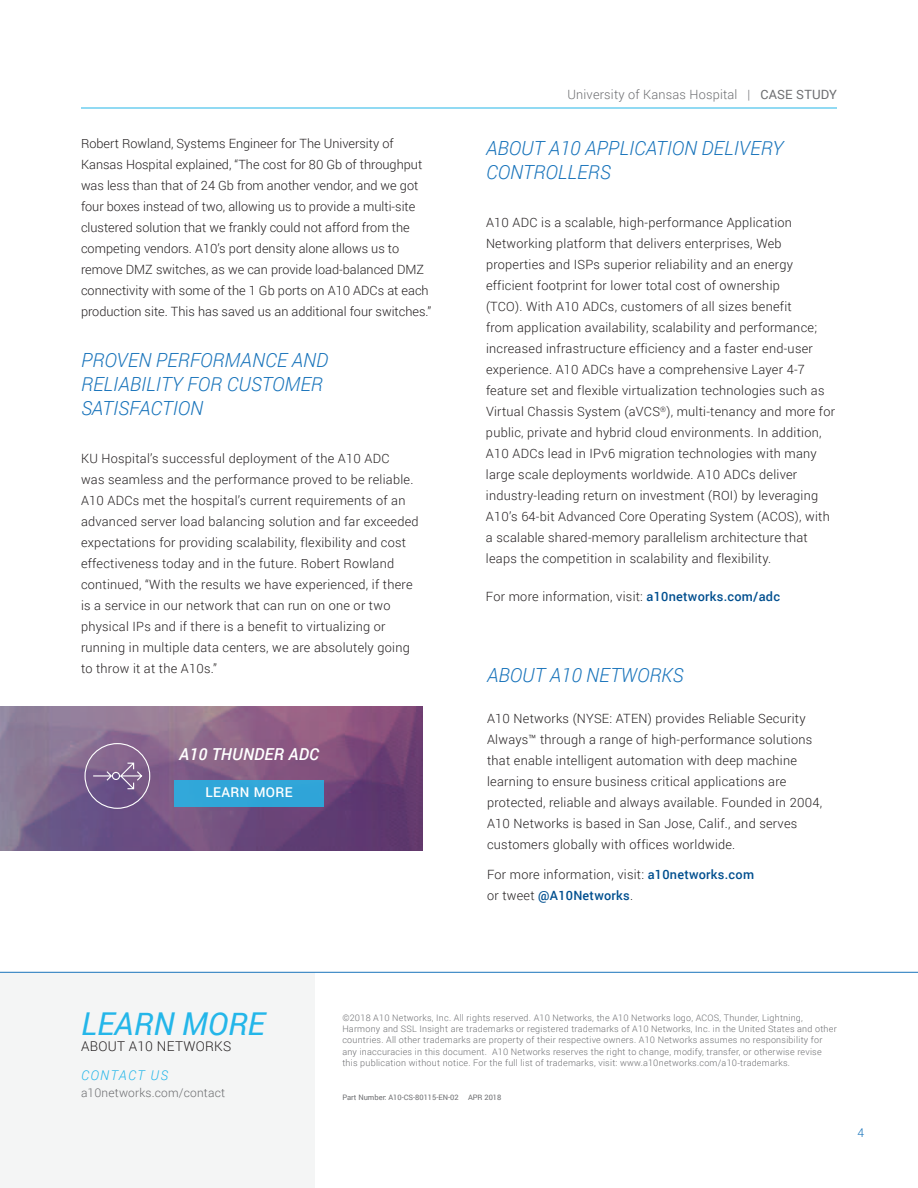
<style>
.page{position:relative;width:918px;height:1188px;background:#fff}
.page>*{position:absolute;margin:0;border:0;box-sizing:border-box;transform-origin:0 0}
.t1{font:italic 31.5px "Roboto";color:#24b6e9}
.t2{font:italic 300 19.5px/24px "Roboto";color:#1974bb}
.t3{font:italic 500 16.5px "Roboto";letter-spacing:.015em;color:#fff}
.t4{font:300 13.5px "Roboto";letter-spacing:.02em;color:#231f20}
.t5{font:italic 300 13.5px "Roboto";letter-spacing:.095em;color:#24b6e9}
.t6{font:500 13.5px "Roboto";letter-spacing:.03em;color:#fff}
.t7{font:300 12.75px/21px "Roboto";letter-spacing:.02em;color:#231f20}
.t8{font:300 12.75px/21px "Roboto";color:#231f20}
.t9{font:300 12.75px "Roboto";letter-spacing:.015em;color:#6d6e71}
.t10{font:300 12px "Roboto";letter-spacing:.015em;color:#6d6e71}
.t11{font:300 12px "Roboto";color:#1974bb}
.t12{font:300 9px/11.2px "Roboto";letter-spacing:.025em;color:#6d6e71}
.t13{font:7.5px "Roboto";color:#6d6e71}
.s1{font-weight:400}
.s2{font-weight:500;color:#004f8f}
</style>
<div class="page">
<div style="left:0;top:972px;width:315px;height:216px;background:#f4f5f5"></div>
<hr style="left:0;top:972px;width:918px;height:1px;background:#1974bb">
<hr style="left:81px;top:108px;width:756px;height:1px;background:#24b6e9">
<img style="left:0;top:707px;width:422px;height:143px">
<div style="left:174px;top:780px;width:150px;height:27px;background:#30a6d8"></div>
<svg style="left:84px;top:742px;width:67px;height:67px;background:#836993"></svg>
<p class="t8" style="left:81px;top:134px;width:352px">Robert Rowland, Systems Engineer for The University of Kansas Hospital explained, “The cost for 80 Gb of throughput was less than that of 24 Gb from another vendor, and we got four boxes instead of two, allowing us to provide a multi-site clustered solution that we frankly could not afford from the competing vendors. A10’s port density alone allows us to remove DMZ switches, as we can provide load-balanced DMZ connectivity with some of the 1 Gb ports on A10 ADCs at each production site. This has saved us an additional four switches.”</p>
<h2 class="t2" style="left:81px;top:349px;width:249px">PROVEN PERFORMANCE AND<br>RELIABILITY FOR CUSTOMER<br>SATISFACTION</h2>
<p class="t7" style="left:81px;top:449px;width:339px">KU Hospital’s successful deployment of the A10 ADC<br>was seamless and the performance proved to be reliable.<br>A10 ADCs met the hospital’s current requirements of an advanced server load balancing solution and far exceeded expectations for providing scalability, flexibility and cost effectiveness today and in the future. Robert Rowland continued, “With the results we have experienced, if there is a service in our network that can run on one or two physical IPs and if there is a benefit to virtualizing or running in multiple data centers, we are absolutely going to throw it at the A10s.”</p>
<p class="t3" style="left:179px;top:747px;width:142px">A10 THUNDER ADC</p>
<p class="t6" style="left:206px;top:787px;width:89px">LEARN MORE</p>
<p class="t9" style="left:568px;top:89px;width:271px">University of Kansas Hospital | <span class="s1">CASE STUDY</span></p>
<h2 class="t2" style="left:486px;top:138px;width:299px">ABOUT A10 APPLICATION DELIVERY<br>CONTROLLERS</h2>
<p class="t7" style="left:486px;top:213px;width:351px">A10 ADC is a scalable, high-performance Application Networking platform that delivers enterprises, Web properties and ISPs superior reliability and an energy efficient footprint for lower total cost of ownership<br>(TCO). With A10 ADCs, customers of all sizes benefit<br>from application availability, scalability and performance; increased infrastructure efficiency and a faster end-user experience. A10 ADCs have a comprehensive Layer 4-7 feature set and flexible virtualization technologies such as Virtual Chassis System (aVCS<sup>®</sup>), multi-tenancy and more for public, private and hybrid cloud environments. In addition, A10 ADCs lead in IPv6 migration technologies with many large scale deployments worldwide. A10 ADCs deliver industry-leading return on investment (ROI) by leveraging A10’s 64-bit Advanced Core Operating System (ACOS), with a scalable shared-memory parallelism architecture that leaps the competition in scalability and flexibility.</p>
<p class="t7" style="left:486px;top:587px;width:296px">For more information, visit: <span class="s2">a10networks.com/adc</span></p>
<h2 class="t2" style="left:487px;top:664px;width:198px">ABOUT A10 NETWORKS</h2>
<p class="t7" style="left:487px;top:709px;width:337px">A10 Networks (NYSE: ATEN) provides Reliable Security Always™ through a range of high-performance solutions that enable intelligent automation with deep machine learning to ensure business critical applications are protected, reliable and always available. Founded in 2004, A10 Networks is based in San Jose, Calif., and serves customers globally with offices worldwide.</p>
<p class="t7" style="left:487px;top:865px;width:269px">For more information, visit: <span class="s2">a10networks.com </span>or tweet <span class="s2">@A10Networks</span>.</p>
<h1 class="t1" style="left:81px;top:1005px;width:185px">LEARN MORE</h1>
<p class="t4" style="left:81px;top:1041px;width:152px">ABOUT A10 NETWORKS</p>
<p class="t5" style="left:81px;top:1070px;width:89px">CONTACT US</p>
<p class="t10" style="left:81px;top:1088px;width:146px">a10networks.com/contact</p>
<p class="t13" style="left:342px;top:1094px;width:161px">Part Number: A10-CS-80115-EN-02 APR 2018</p>
<p class="t12" style="left:342px;top:1013px;width:496px">©2018 A10 Networks, Inc. All rights reserved. A10 Networks, the A10 Networks logo, ACOS, Thunder, Lightning, Harmony and SSL Insight are trademarks or registered trademarks of A10 Networks, Inc. in the United States and other countries. All other trademarks are property of their respective owners. A10 Networks assumes no responsibility for any inaccuracies in this document. A10 Networks reserves the right to change, modify, transfer, or otherwise revise this publication without notice. For the full list of trademarks, visit: www.a10networks.com/a10-trademarks.</p>
<p class="t11" style="left:857px;top:1128px;width:8px">4</p>
</div>
